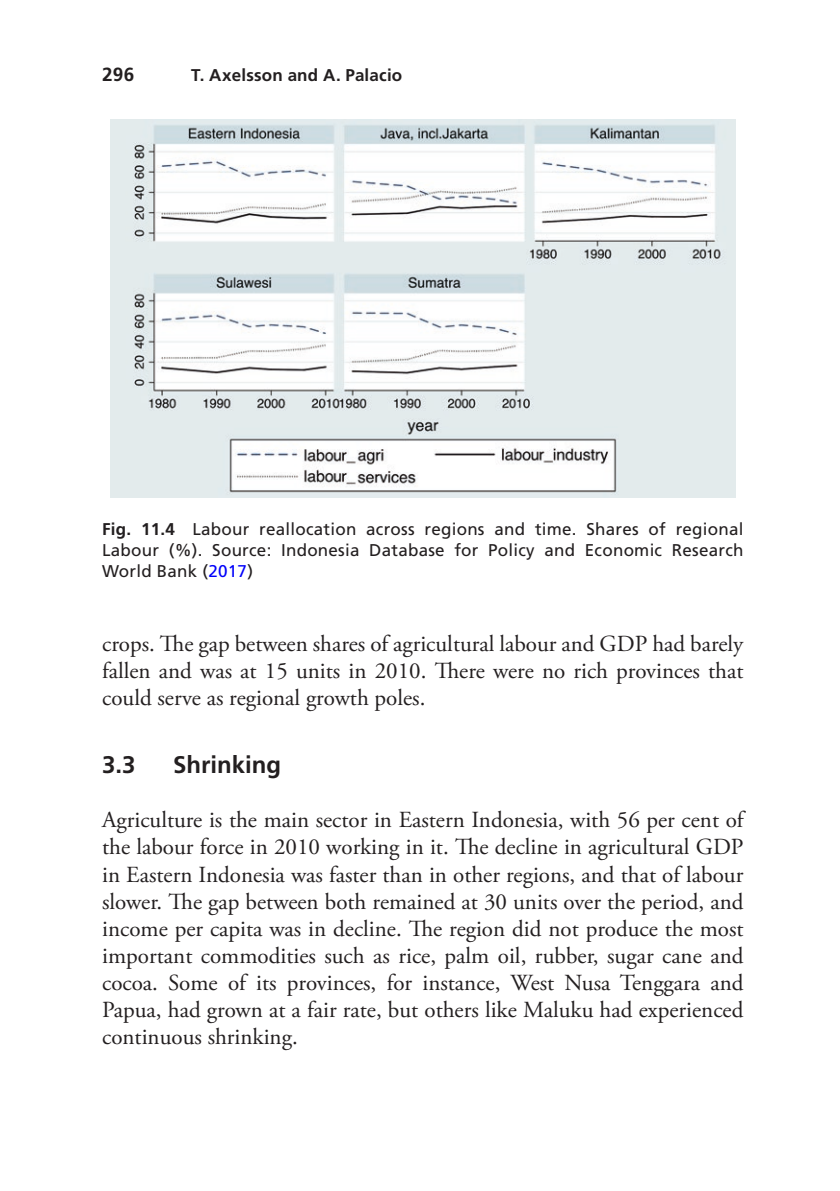
<style>
.page{position:relative;width:840px;height:1191px;background:#fff}
.page>*{position:absolute;margin:0;border:0;box-sizing:border-box;transform-origin:0 0}
.t1{font:700 24px "Tgfbcv Frutiger LT Pro";color:#231f20}
.t2{font:23px/27px "Vvmtmq A Garamond Pro";color:#231f20;text-align:justify}
.t3{font:700 19px "Tgfbcv Frutiger LT Pro";color:#231f20}
.t4{font:17px/21px "Ndhtcm Frutiger LT Pro";letter-spacing:.015em;color:#231f20;text-align:justify}
.t5{font:700 17px "Tgfbcv Frutiger LT Pro";letter-spacing:.01em;color:#231f20}
.s1{font-family:"Tgfbcv Frutiger LT Pro";font-weight:700}
.s2{color:#0000fa}
</style>
<div class="page">
<img style="left:110px;top:119px;width:624px;height:379px">
<p class="t3" style="left:102px;top:64px;width:34px">296</p>
<p class="t5" style="left:191px;top:65px;width:212px">T. Axelsson and A. Palacio</p>
<p class="t4" style="left:102px;top:519px;width:642px"><span class="s1">Fig. 11.4</span> Labour reallocation across regions and time. Shares of regional Labour (%). Source: Indonesia Database for Policy and Economic Research World Bank (<span class="s2">2017</span>)</p>
<p class="t2" style="left:102px;top:631px;width:642px">crops. The gap between shares of agricultural labour and GDP had barely fallen and was at 15 units in 2010. There were no rich provinces that could serve as regional growth poles.</p>
<p class="t1" style="left:102px;top:751px;width:35px">3.3</p>
<p class="t1" style="left:173px;top:751px;width:110px">Shrinking</p>
<p class="t2" style="left:102px;top:807px;width:642px">Agriculture is the main sector in Eastern Indonesia, with 56 per cent of the labour force in 2010 working in it. The decline in agricultural GDP in Eastern Indonesia was faster than in other regions, and that of labour slower. The gap between both remained at 30 units over the period, and income per capita was in decline. The region did not produce the most important commodities such as rice, palm oil, rubber, sugar cane and cocoa. Some of its provinces, for instance, West Nusa Tenggara and Papua, had grown at a fair rate, but others like Maluku had experienced continuous shrinking.</p>
</div>
